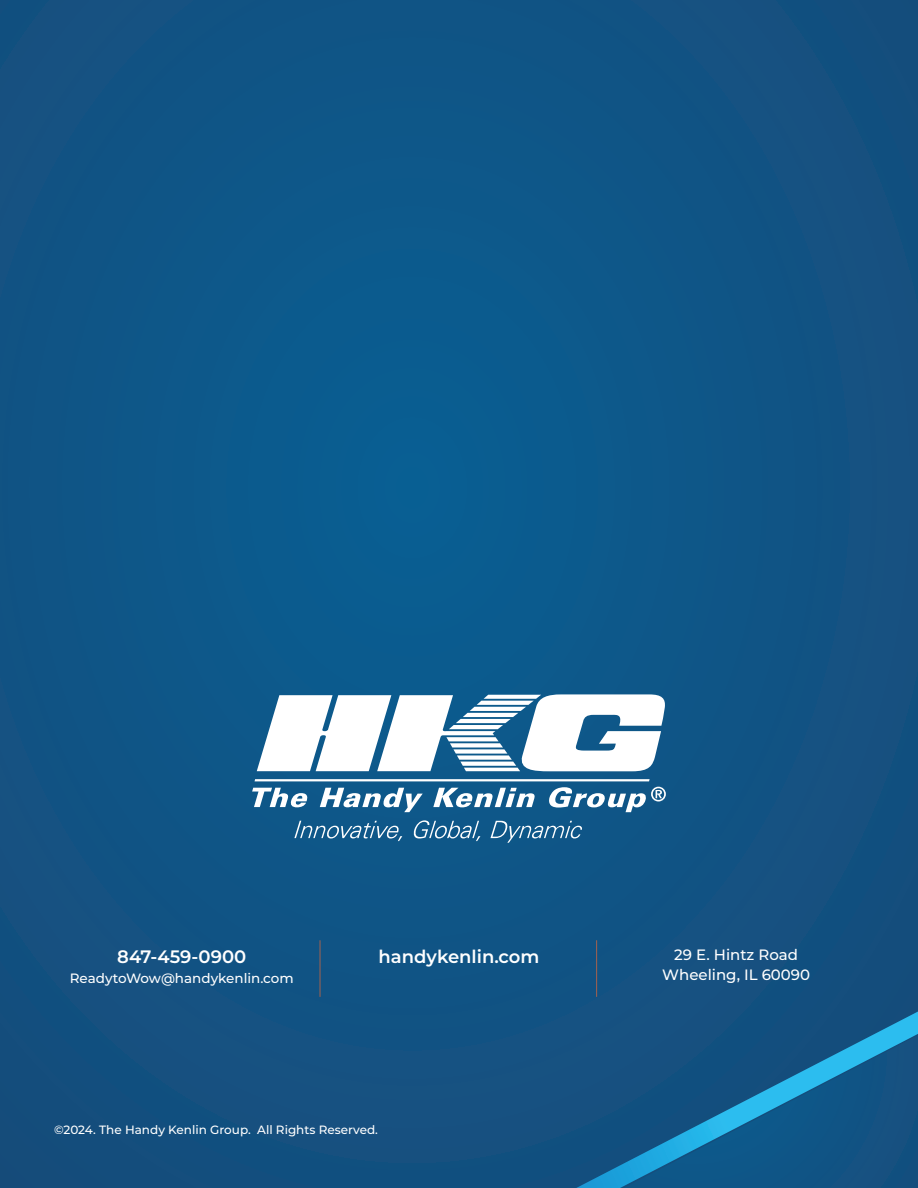
<style>
.page{position:relative;width:918px;height:1188px;background:#105485}
.page>*{position:absolute;margin:0;border:0;box-sizing:border-box;transform-origin:0 0}
.t1{font:600 18px "Montserrat";color:#fff}
.t2{font:500 15px "Montserrat";color:#fff}
.t3{font:500 13.5px "Montserrat";color:#fff}
.t4{font:500 12px "Montserrat";color:#fff}
</style>
<div class="page">
<hr style="left:320px;top:940px;width:1px;height:57px;background:#f26a32">
<hr style="left:596px;top:940px;width:1px;height:57px;background:#f26a32">
<svg style="left:577px;top:1012px;width:341px;height:176px"></svg>
<svg style="left:624px;top:1035px;width:294px;height:153px"></svg>
<svg style="left:252px;top:788px;width:55px;height:19px"></svg>
<svg style="left:320px;top:788px;width:103px;height:24px"></svg>
<svg style="left:433px;top:788px;width:102px;height:19px"></svg>
<svg style="left:257px;top:694px;width:408px;height:78px"></svg>
<svg style="left:294px;top:821px;width:108px;height:20px"></svg>
<svg style="left:413px;top:820px;width:67px;height:21px"></svg>
<svg style="left:490px;top:821px;width:92px;height:22px"></svg>
<svg style="left:255px;top:779px;width:395px;height:2px"></svg>
<svg style="left:549px;top:787px;width:117px;height:25px"></svg>
<p class="t1" style="left:117px;top:944px;width:130px">847-459-0900</p>
<p class="t3" style="left:70px;top:969px;width:225px">ReadytoWow@handykenlin.com</p>
<p class="t1" style="left:379px;top:944px;width:162px">handykenlin.com</p>
<p class="t2" style="left:674px;top:944px;width:125px">29 E. Hintz Road</p>
<p class="t2" style="left:662px;top:964px;width:150px">Wheeling, IL 60090</p>
<p class="t4" style="left:54px;top:1121px;width:325px">©2024. The Handy Kenlin Group. All Rights Reserved.</p>
</div>
